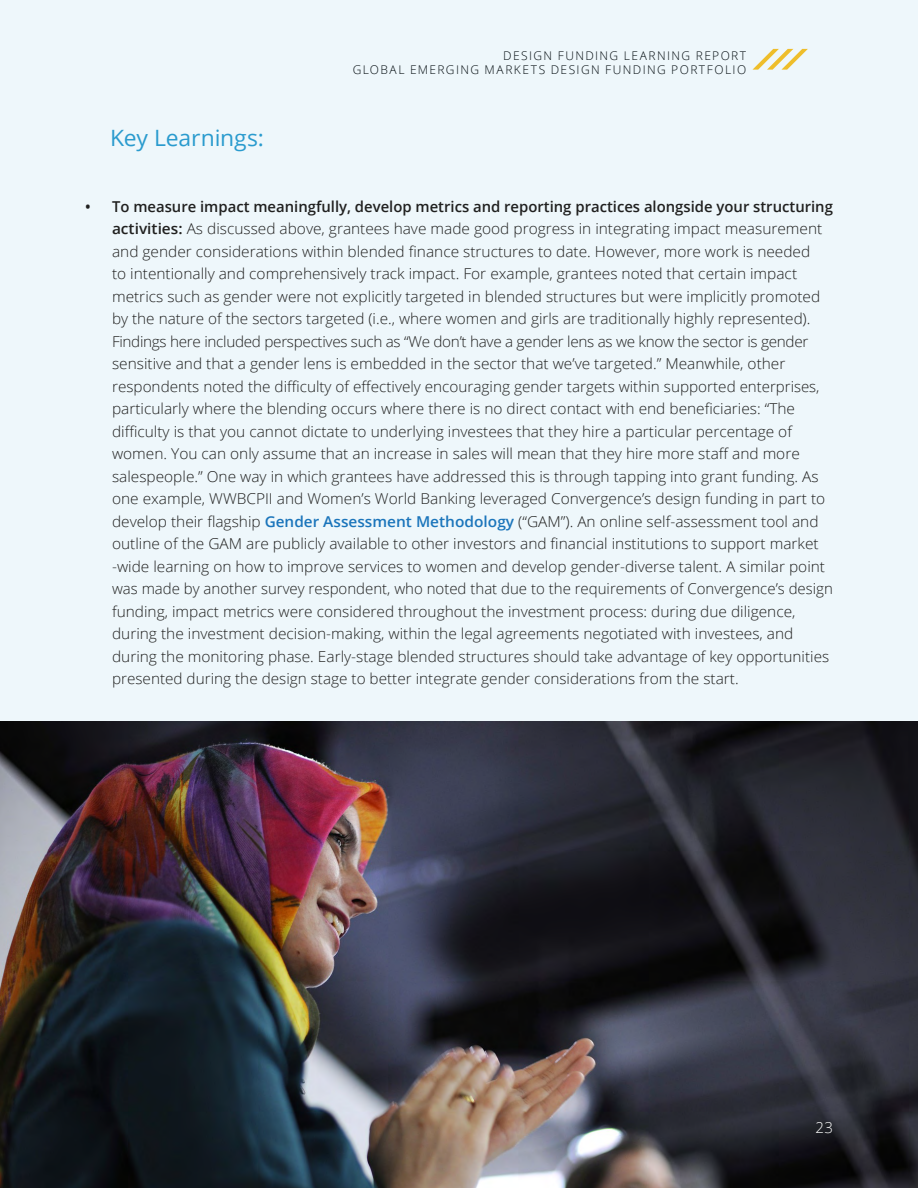
<style>
.page{position:relative;width:918px;height:1188px;background:#fff}
.page>*{position:absolute;margin:0;border:0;box-sizing:border-box;transform-origin:0 0}
.t1{font:22.5px "Open Sans";letter-spacing:-.005em;color:#2a9bce}
.t2{font:300 15px/22.5px "Open Sans";color:#20201f}
.t3{font:300 15px "Open Sans";color:#fff}
.t4{font:300 12px/14.4px "Open Sans";letter-spacing:.115em;color:#000;text-align:right}
.s1{font-weight:600}
.s2{font-weight:600;color:#1b75bb}
</style>
<div class="page">
<div style="left:0;top:0;width:918px;height:732px;background:#eef7fb"></div>
<img style="left:0;top:722px;width:918px;height:466px">
<h1 class="t1" style="left:110px;top:122px;width:155px">Key Learnings:</h1>
<p class="t4" style="left:353px;top:48px;width:395px">DESIGN FUNDING LEARNING REPORT<br>GLOBAL EMERGING MARKETS DESIGN FUNDING PORTFOLIO</p>
<p class="t2" style="left:112px;top:195px;width:722px;text-indent:-27px"><span class="s1">• To measure impact meaningfully, develop metrics and reporting practices alongside your structuring activities:</span> As discussed above, grantees have made good progress in integrating impact measurement and gender considerations within blended finance structures to date. However, more work is needed<br>to intentionally and comprehensively track impact. For example, grantees noted that certain impact metrics such as gender were not explicitly targeted in blended structures but were implicitly promoted by the nature of the sectors targeted (i.e., where women and girls are traditionally highly represented).<br>Findings here included perspectives such as “We don’t have a gender lens as we know the sector is gender sensitive and that a gender lens is embedded in the sector that we’ve targeted.” Meanwhile, other respondents noted the difficulty of effectively encouraging gender targets within supported enterprises, particularly where the blending occurs where there is no direct contact with end beneficiaries: “The difficulty is that you cannot dictate to underlying investees that they hire a particular percentage of women. You can only assume that an increase in sales will mean that they hire more staff and more salespeople.” One way in which grantees have addressed this is through tapping into grant funding. As one example, WWBCPII and Women’s World Banking leveraged Convergence’s design funding in part to develop their flagship <span class="s2">Gender Assessment Methodology</span> (“GAM”). An online self-assessment tool and outline of the GAM are publicly available to other investors and financial institutions to support market -wide learning on how to improve services to women and develop gender-diverse talent. A similar point was made by another survey respondent, who noted that due to the requirements of Convergence’s design funding, impact metrics were considered throughout the investment process: during due diligence, during the investment decision-making, within the legal agreements negotiated with investees, and during the monitoring phase. Early-stage blended structures should take advantage of key opportunities presented during the design stage to better integrate gender considerations from the start.</p>
<p class="t3" style="left:816px;top:1118px;width:19px">23</p>
</div>
